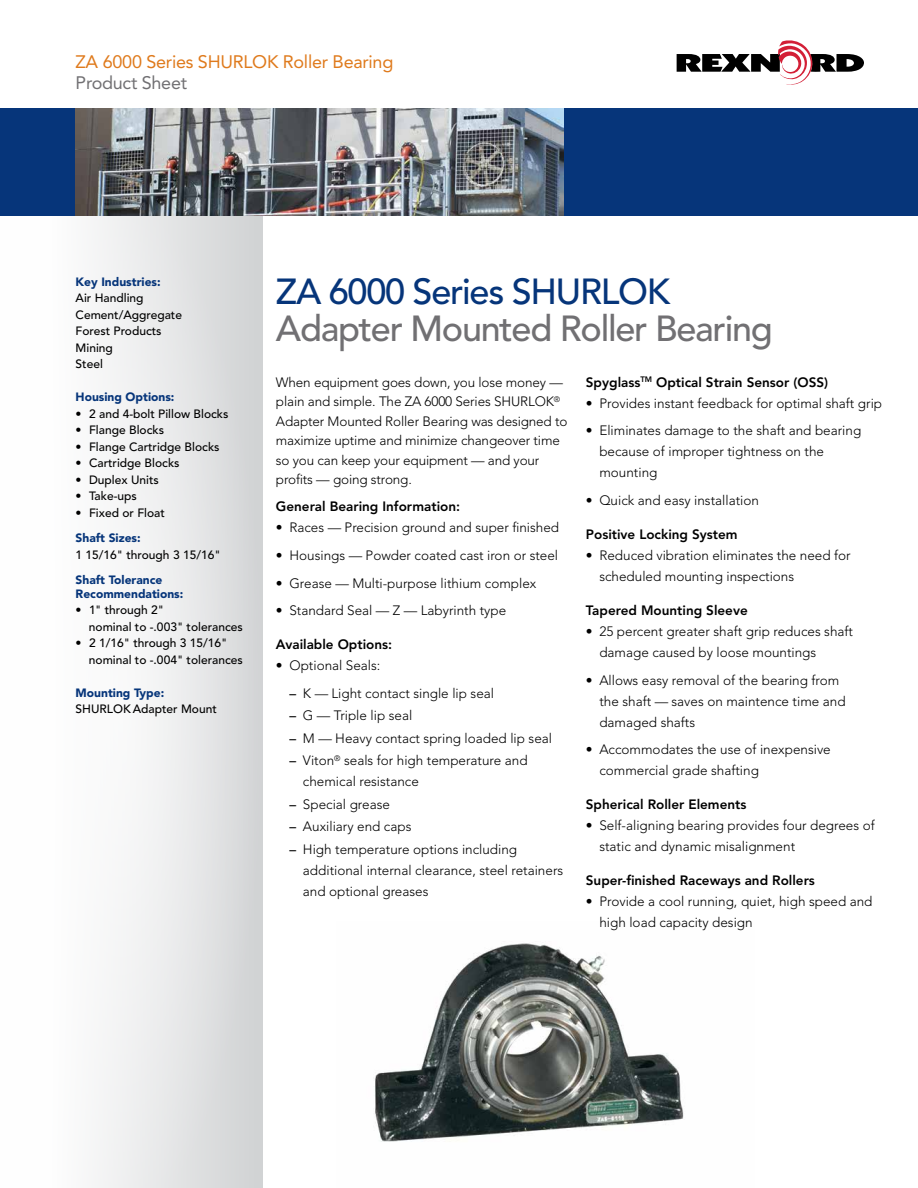
<style>
.page{position:relative;width:918px;height:1188px;background:#fff}
.page>*{position:absolute;margin:0;border:0;box-sizing:border-box;transform-origin:0 0}
.t1{font:500 36px "Avenir LT Std";letter-spacing:-.035em;color:#717073}
.t2{font:500 36px "Avenir LT Std";letter-spacing:-.035em;color:#06357a}
.t3{font:18px "Avenir LT Std";letter-spacing:-.015em;color:#df7a1c}
.t4{font:18px "Avenir LT Std";letter-spacing:-.015em;color:#717073}
.t5{font:300 13.5px/21px "Avenir LT Std";color:#000}
.t6{font:800 13.5px "Avenir LT Std";color:#000}
.t7{font:500 12px/16.5px "Avenir LT Std";color:#000}
.t8{font:900 12px/13.5px "Avenir LT Std";color:#06357a}
.s1{font-weight:500}
</style>
<div class="page">
<svg style="left:677px;top:40px;width:187px;height:45px"></svg>
<img style="left:375px;top:943px;width:309px;height:199px">
<div style="left:0;top:216px;width:263px;height:972px;background:linear-gradient(to right,#fff,#d7d9da)"></div>
<div style="left:0;top:108px;width:918px;height:108px;background:#06357a"></div>
<img style="left:76px;top:108px;width:487px;height:108px">
<h2 class="t3" style="left:76px;top:51px;width:319px">ZA 6000 Series SHURLOK Roller Bearing</h2>
<h2 class="t4" style="left:76px;top:73px;width:113px">Product Sheet</h2>
<p class="t8" style="left:76px;top:275px;width:87px">Key Industries:</p>
<p class="t7" style="left:76px;top:290px;width:108px">Air Handling<br>Cement/Aggregate<br>Forest Products<br>Mining<br>Steel</p>
<p class="t8" style="left:76px;top:390px;width:100px">Housing Options:</p>
<p class="t7" style="left:76px;top:406px;width:154px">• 2 and 4-bolt Pillow Blocks</p>
<p class="t7" style="left:76px;top:422px;width:90px">• Flange Blocks</p>
<p class="t7" style="left:76px;top:439px;width:145px">• Flange Cartridge Blocks</p>
<p class="t7" style="left:76px;top:455px;width:105px">• Cartridge Blocks</p>
<p class="t7" style="left:76px;top:472px;width:85px">• Duplex Units</p>
<p class="t7" style="left:76px;top:488px;width:63px">• Take-ups</p>
<p class="t7" style="left:76px;top:505px;width:91px">• Fixed or Float</p>
<p class="t8" style="left:76px;top:531px;width:67px">Shaft Sizes:</p>
<p class="t7" style="left:76px;top:547px;width:146px">1 15/16" through 3 15/16"</p>
<p class="t8" style="left:76px;top:573px;width:109px">Shaft Tolerance<br>Recommendations:</p>
<p class="t7" style="left:89px;top:602px;width:155px;text-indent:-13px">• 1" through 2"<br>nominal to -.003" tolerances</p>
<p class="t7" style="left:89px;top:635px;width:155px;text-indent:-13px">• 2 1/16" through 3 15/16" nominal to -.004" tolerances</p>
<p class="t8" style="left:76px;top:686px;width:90px">Mounting Type:</p>
<p class="t7" style="left:76px;top:701px;width:143px">SHURLOK Adapter Mount</p>
<h1 class="t2" style="left:276px;top:271px;width:396px">ZA 6000 Series SHURLOK</h1>
<h1 class="t1" style="left:276px;top:308px;width:498px">Adapter Mounted Roller Bearing</h1>
<p class="t5" style="left:276px;top:372px;width:293px;line-height:19.5px">When equipment goes down, you lose money — plain and simple. The ZA 6000 Series SHURLOK<sup>® </sup>Adapter Mounted Roller Bearing was designed to maximize uptime and minimize changeover time so you can keep your equipment — and your profits — going strong.</p>
<p class="t6" style="left:276px;top:499px;width:186px">General Bearing Information:</p>
<p class="t5" style="left:276px;top:517px;width:285px">• Races — Precision ground and super finished</p>
<p class="t5" style="left:276px;top:545px;width:284px">• Housings — Powder coated cast iron or steel</p>
<p class="t5" style="left:276px;top:573px;width:262px">• Grease — Multi-purpose lithium complex</p>
<p class="t5" style="left:276px;top:600px;width:232px">• Standard Seal — Z — Labyrinth type</p>
<p class="t6" style="left:276px;top:637px;width:118px">Available Options:</p>
<p class="t5" style="left:276px;top:655px;width:106px">• Optional Seals:</p>
<p class="t5" style="left:289px;top:683px;width:206px"><span class="s1">–</span> K — Light contact single lip seal</p>
<p class="t5" style="left:289px;top:705px;width:124px"><span class="s1">–</span> G — Triple lip seal</p>
<p class="t5" style="left:289px;top:728px;width:264px"><span class="s1">–</span> M — Heavy contact spring loaded lip seal</p>
<p class="t5" style="left:303px;top:750px;width:226px;text-indent:-14px"><span class="s1">–</span> Viton<sup>®</sup> seals for high temperature and chemical resistance</p>
<p class="t5" style="left:289px;top:794px;width:102px"><span class="s1">–</span> Special grease</p>
<p class="t5" style="left:289px;top:816px;width:123px"><span class="s1">–</span> Auxiliary end caps</p>
<p class="t5" style="left:303px;top:839px;width:262px;text-indent:-14px"><span class="s1">–</span> High temperature options including additional internal clearance, steel retainers and optional greases</p>
<p class="t6" style="left:586px;top:374px;width:244px">Spyglass<sup>TM</sup> Optical Strain Sensor (OSS)</p>
<p class="t5" style="left:586px;top:393px;width:298px">• Provides instant feedback for optimal shaft grip</p>
<p class="t5" style="left:599px;top:420px;width:263px;text-indent:-14px">• Eliminates damage to the shaft and bearing because of improper tightness on the mounting</p>
<p class="t5" style="left:586px;top:490px;width:175px">• Quick and easy installation</p>
<p class="t6" style="left:586px;top:526px;width:153px">Positive Locking System</p>
<p class="t5" style="left:599px;top:545px;width:253px;text-indent:-14px">• Reduced vibration eliminates the need for scheduled mounting inspections</p>
<p class="t6" style="left:586px;top:602px;width:163px">Tapered Mounting Sleeve</p>
<p class="t5" style="left:599px;top:621px;width:255px;text-indent:-14px">• 25 percent greater shaft grip reduces shaft damage caused by loose mountings</p>
<p class="t5" style="left:599px;top:669px;width:248px;text-indent:-14px">• Allows easy removal of the bearing from the shaft — saves on maintence time and damaged shafts</p>
<p class="t5" style="left:599px;top:739px;width:233px;text-indent:-14px">• Accommodates the use of inexpensive commercial grade shafting</p>
<p class="t6" style="left:586px;top:796px;width:162px">Spherical Roller Elements</p>
<p class="t5" style="left:599px;top:815px;width:277px;text-indent:-14px">• Self-aligning bearing provides four degrees of static and dynamic misalignment</p>
<p class="t6" style="left:586px;top:872px;width:231px">Super-finished Raceways and Rollers</p>
<p class="t5" style="left:599px;top:891px;width:275px;text-indent:-14px">• Provide a cool running, quiet, high speed and high load capacity design</p>
</div>
